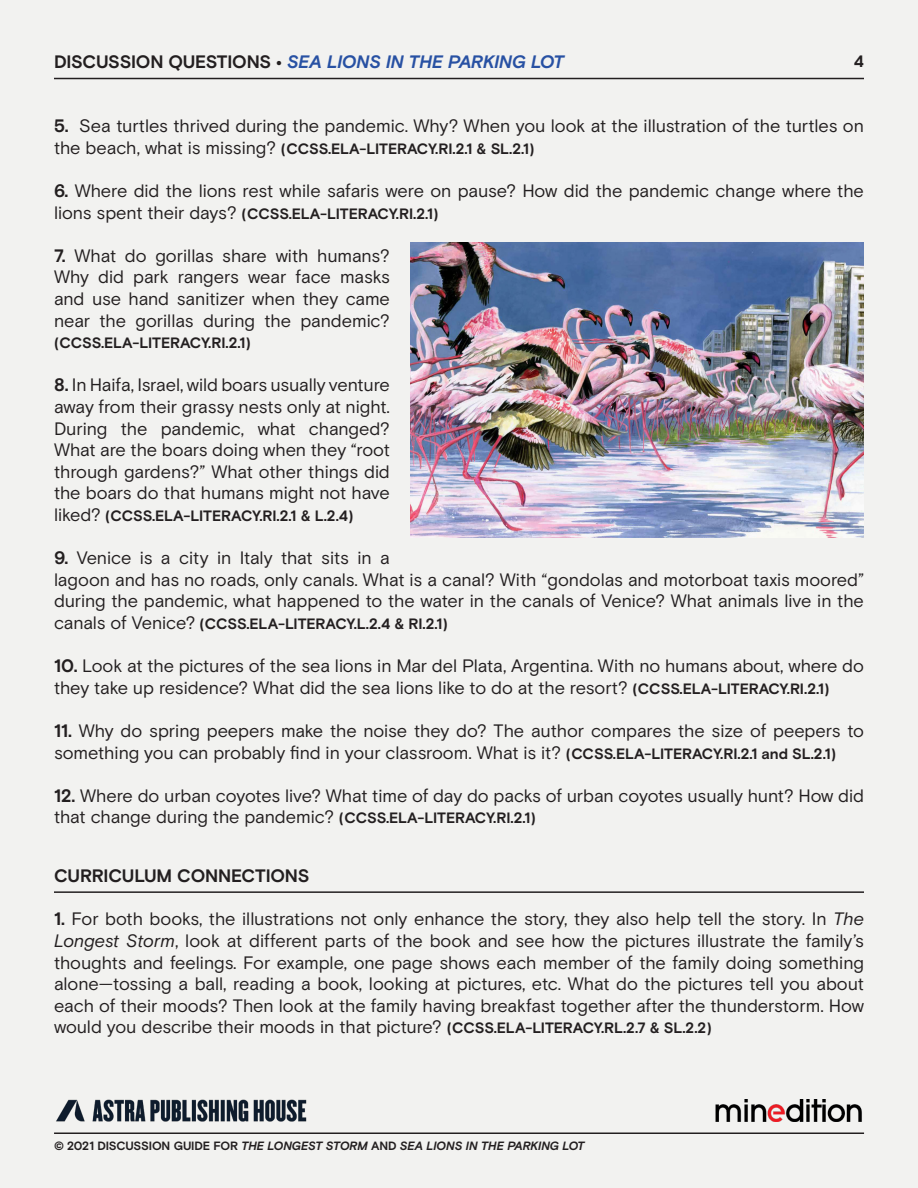
<style>
.page{position:relative;width:918px;height:1188px;background:#f2f2f0}
.page>*{position:absolute;margin:0;border:0;box-sizing:border-box;transform-origin:0 0}
.t1{font:18px/21.6px "Basis Grotesque Pro";letter-spacing:-.01em;color:#231f20}
.HEADING{font:italic 700 18px "Basis Grotesque Pro";letter-spacing:-.015em;color:#2851a3}
.HEADING-2{font:700 18px "Basis Grotesque Pro";letter-spacing:-.015em;color:#231f20}
.t2{font:700 16.5px "Basis Grotesque Pro";color:#231f20}
.t3{font:700 15px "Basis Grotesque Pro";letter-spacing:-.015em;color:#231f20}
.t4{font:italic 700 12px "Basis Grotesque Pro";letter-spacing:-.015em;color:#231f20}
.s1{font-style:normal;color:#231f20}
.s2{font-weight:700}
.s3{font-weight:400;font-size:18px}
.s4{font-weight:700;font-size:15px}
.s5{font-style:italic}
.s6{font-style:normal}
</style>
<div class="page">
<hr style="left:54px;top:1132px;width:810px;height:2px;background:#231f20">
<img style="left:56px;top:1099px;width:251px;height:22px">
<img style="left:715px;top:1099px;width:147px;height:22px">
<img style="left:410px;top:242px;width:454px;height:296px">
<hr style="left:54px;top:78px;width:810px;height:1px;background:#231f20">
<hr style="left:54px;top:891px;width:810px;height:2px;background:#231f20">
<p class="HEADING" style="left:54px;top:52px;width:512px"><span class="s1">DISCUSSION QUESTIONS •</span> SEA LIONS IN THE PARKING LOT</p>
<p class="t2" style="left:854px;top:52px;width:12px">4</p>
<p class="t1" style="left:54px;top:115px;width:811px"><span class="s2">5.</span> Sea turtles thrived during the pandemic. Why? When you look at the illustration of the turtles on</p>
<p class="t3" style="left:54px;top:140px;width:482px"><span class="s3">the beach, what is missing?</span> (CCSS.ELA-LITERACY.RI.2.1 &amp; SL.2.1)</p>
<p class="t1" style="left:54px;top:180px;width:811px"><span class="s2">6.</span> Where did the lions rest while safaris were on pause? How did the pandemic change where the</p>
<p class="t3" style="left:54px;top:205px;width:386px"><span class="s3">lions spent their days?</span> (CCSS.ELA-LITERACY.RI.2.1)</p>
<p class="t1" style="left:54px;top:244px;width:337px;text-align:justify"><span class="s2">7.</span> What do gorillas share with humans?<br>Why did park rangers wear face masks and use hand sanitizer when they came near the gorillas during the pandemic?</p>
<p class="t3" style="left:54px;top:334px;width:198px">(CCSS.ELA-LITERACY.RI.2.1)</p>
<p class="t1" style="left:54px;top:374px;width:337px;text-align:justify"><span class="s2">8.</span> In Haifa, Israel, wild boars usually venture away from their grassy nests only at night.<br>During the pandemic, what changed?<br>What are the boars doing when they “root through gardens?” What other things did the boars do that humans might not have</p>
<p class="t3" style="left:54px;top:507px;width:301px"><span class="s3">liked?</span> (CCSS.ELA-LITERACY.RI.2.1 &amp; L.2.4)</p>
<p class="t1" style="left:54px;top:547px;width:812px"><span class="s2">9.</span> Venice is a city in Italy that sits in a<br>lagoon and has no roads, only canals. What is a canal? With “gondolas and motorboat taxis moored” during the pandemic, what happened to the water in the canals of Venice? What animals live in the</p>
<p class="t3" style="left:54px;top:615px;width:395px"><span class="s3">canals of Venice?</span> (CCSS.ELA-LITERACY.L.2.4 &amp; RI.2.1)</p>
<p class="t1" style="left:54px;top:655px;width:811px"><span class="s2">10.</span> Look at the pictures of the sea lions in Mar del Plata, Argentina. With no humans about, where do they take up residence? What did the sea lions like to do at the resort? <span class="s4">(CCSS.ELA-LITERACY.RI.2.1)</span></p>
<p class="t1" style="left:54px;top:720px;width:812px"><span class="s2">11.</span> Why do spring peepers make the noise they do? The author compares the size of peepers to something you can probably find in your classroom. What is it? <span class="s4">(CCSS.ELA-LITERACY.RI.2.1 and SL.2.1)</span></p>
<p class="t1" style="left:54px;top:784px;width:812px"><span class="s2">12.</span> Where do urban coyotes live? What time of day do packs of urban coyotes usually hunt? How did that change during the pandemic? <span class="s4">(CCSS.ELA-LITERACY.RI.2.1)</span></p>
<p class="HEADING-2" style="left:54px;top:865px;width:257px">CURRICULUM CONNECTIONS</p>
<p class="t1" style="left:54px;top:908px;width:812px;text-align:justify"><span class="s2">1.</span> For both books, the illustrations not only enhance the story, they also help tell the story. In <span class="s5">The Longest Storm</span>, look at different parts of the book and see how the pictures illustrate the family’s thoughts and feelings. For example, one page shows each member of the family doing something alone—tossing a ball, reading a book, looking at pictures, etc. What do the pictures tell you about each of their moods? Then look at the family having breakfast together after the thunderstorm. How would you describe their moods in that picture? <span class="s4">(CCSS.ELA-LITERACY.RL.2.7 &amp; SL.2.2)</span></p>
<p class="t4" style="left:54px;top:1139px;width:532px"><span class="s6">© 2021 DISCUSSION GUIDE FOR</span> THE LONGEST STORM <span class="s6">AND</span> SEA LIONS IN THE PARKING LOT</p>
</div>
